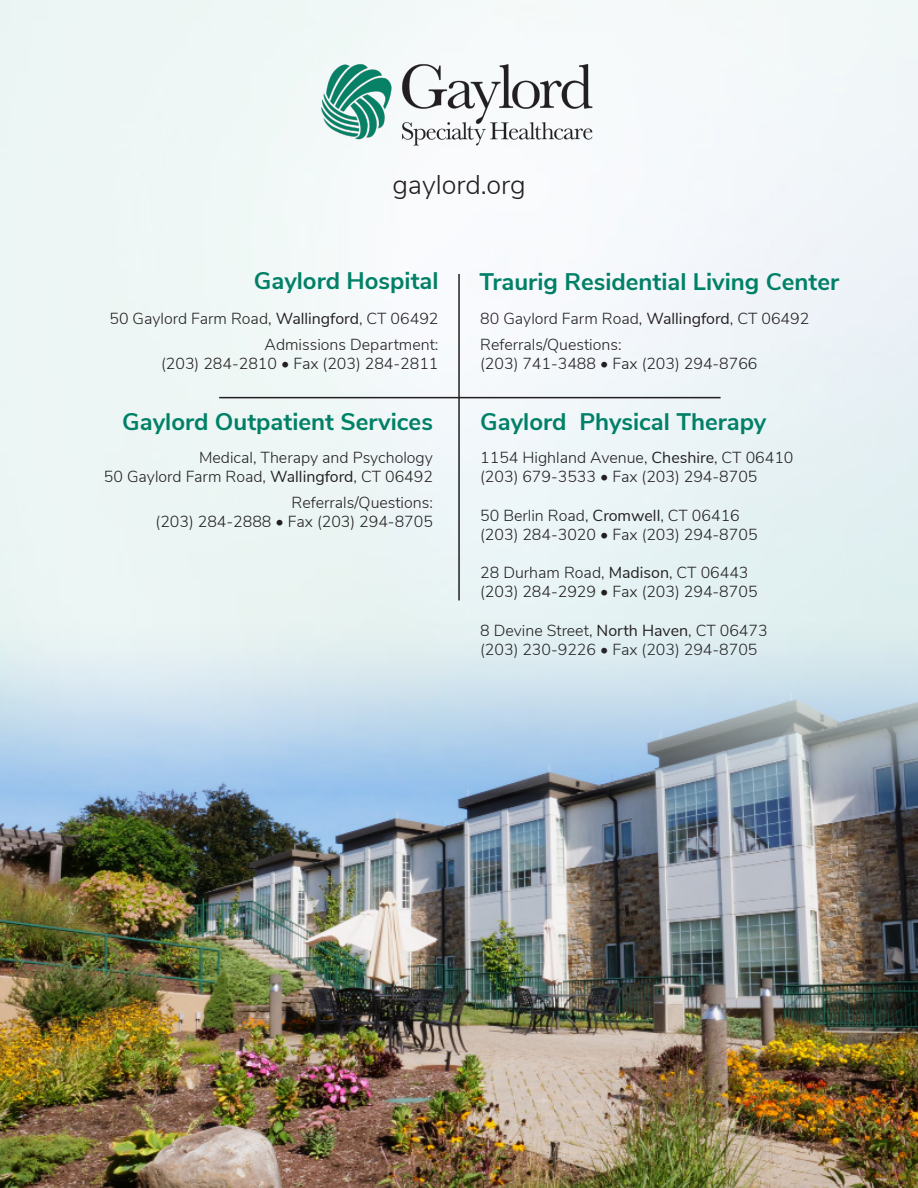
<style>
.page{position:relative;width:918px;height:1188px;background:#fff}
.page>*{position:absolute;margin:0;border:0;box-sizing:border-box;transform-origin:0 0}
.t1{font:300 27px "Nunito Sans";color:#231f20}
.t2{font:700 23.85px "Nunito Sans";color:#008066}
.t3{font:300 15.9px "Nunito Sans";color:#231f20}
.s1{font-weight:400}
</style>
<div class="page">
<img style="left:315px;top:61px;width:290px;height:87px">
<hr style="left:219px;top:397px;width:502px;height:1px;background:#231f20">
<hr style="left:458px;top:274px;width:2px;height:326px;background:#231f20">
<img style="left:0;top:611px;width:918px;height:577px">
<p class="t1" style="left:392px;top:165px;width:135px">gaylord.org</p>
<p class="t2" style="left:254px;top:263px;width:186px">Gaylord Hospital</p>
<p class="t2" style="left:480px;top:264px;width:361px">Traurig Residential Living Center</p>
<p class="t3" style="left:109px;top:307px;width:331px">50 Gaylord Farm Road, <span class="s1">Wallingford</span>, CT 06492</p>
<p class="t3" style="left:265px;top:333px;width:175px">Admissions Department:</p>
<p class="t3" style="left:161px;top:352px;width:279px">(203) 284-2810 • Fax (203) 284-2811</p>
<p class="t3" style="left:480px;top:307px;width:331px">80 Gaylord Farm Road, <span class="s1">Wallingford</span>, CT 06492</p>
<p class="t3" style="left:480px;top:333px;width:143px">Referrals/Questions:</p>
<p class="t3" style="left:480px;top:352px;width:279px">(203) 741-3488 • Fax (203) 294-8766</p>
<p class="t2" style="left:122px;top:404px;width:312px">Gaylord Outpatient Services</p>
<p class="t2" style="left:480px;top:404px;width:288px">Gaylord Physical Therapy</p>
<p class="t3" style="left:199px;top:446px;width:235px">Medical, Therapy and Psychology</p>
<p class="t3" style="left:104px;top:465px;width:331px">50 Gaylord Farm Road, <span class="s1">Wallingford</span>, CT 06492</p>
<p class="t3" style="left:292px;top:491px;width:143px">Referrals/Questions:</p>
<p class="t3" style="left:156px;top:510px;width:279px">(203) 284-2888 • Fax (203) 294-8705</p>
<p class="t3" style="left:480px;top:446px;width:315px">1154 Highland Avenue, <span class="s1">Cheshire</span>, CT 06410</p>
<p class="t3" style="left:480px;top:465px;width:279px">(203) 679-3533 • Fax (203) 294-8705</p>
<p class="t3" style="left:480px;top:504px;width:261px">50 Berlin Road, <span class="s1">Cromwell</span>, CT 06416</p>
<p class="t3" style="left:480px;top:523px;width:279px">(203) 284-3020 • Fax (203) 294-8705</p>
<p class="t3" style="left:480px;top:561px;width:270px">28 Durham Road, <span class="s1">Madison</span>, CT 06443</p>
<p class="t3" style="left:480px;top:580px;width:279px">(203) 284-2929 • Fax (203) 294-8705</p>
<p class="t3" style="left:480px;top:618px;width:289px">8 Devine Street, <span class="s1">North Haven</span>, CT 06473</p>
<p class="t3" style="left:480px;top:638px;width:279px">(203) 230-9226 • Fax (203) 294-8705</p>
</div>
